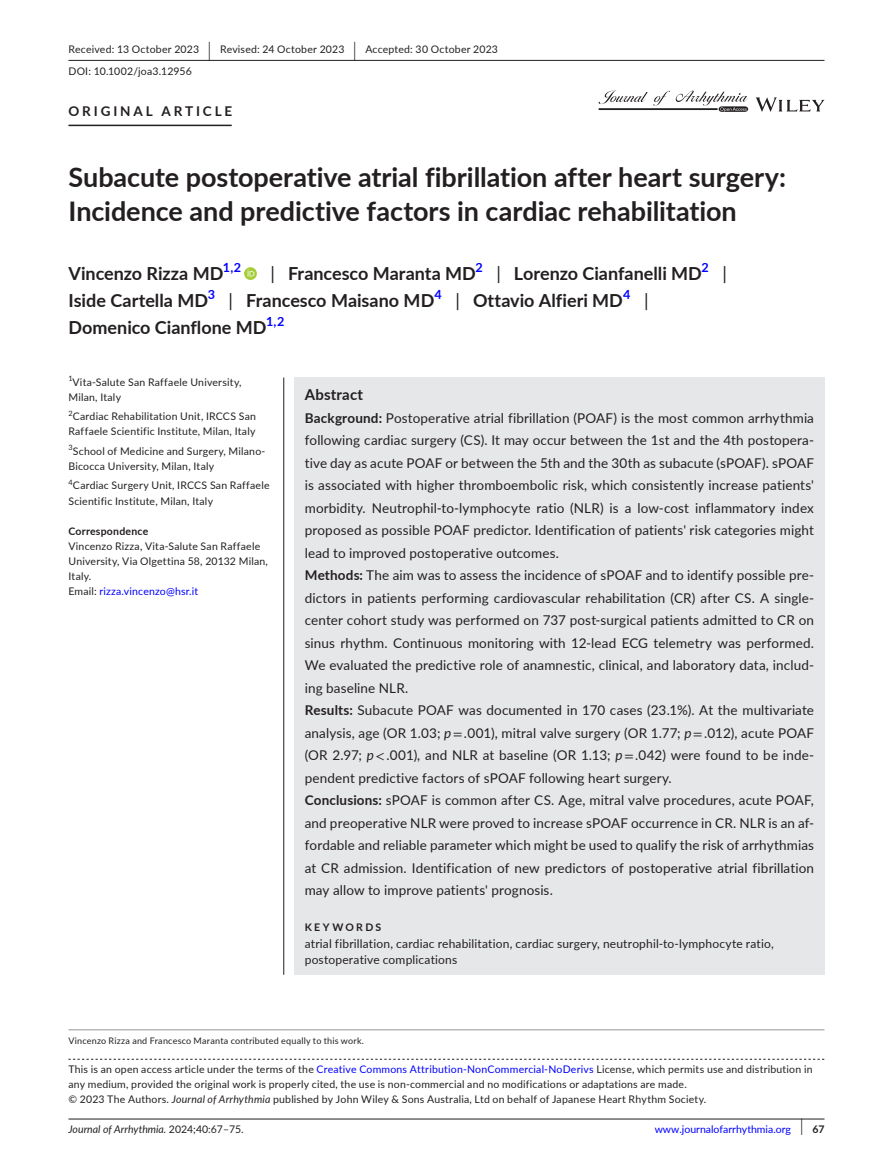
<style>
.page{position:relative;width:893px;height:1174px;background:#fff}
.page>*{position:absolute;margin:0;border:0;box-sizing:border-box;transform-origin:0 0}
.t1{font:700 27px/34.5px "Lato";letter-spacing:-.005em;color:#231f20}
.t2{font:700 18px "Lato";color:#231f20}
.t3{font:18px "Lato";color:#231f20}
.t4{font:700 15px "Lato";letter-spacing:.015em;color:#231f20}
.t5{font:13.5px/22.5px "Lato";letter-spacing:.01em;color:#231f20}
.t6{font:700 13.5px "Lato";letter-spacing:.215em;color:#231f20}
.t7{font:700 12.6px "Lato";color:#00f}
.t8{font:12px/16.5px "Lato";letter-spacing:.015em;color:#231f20}
.t9{font:10.5px/15px "Lato";letter-spacing:.02em;color:#231f20}
.t10{font:italic 10.5px "Lato";color:#231f20}
.t11{font:10.5px "Lato";color:#00f}
.t12{font:700 10.5px "Lato";letter-spacing:.02em;color:#231f20}
.t13{font:700 10.5px "Lato";letter-spacing:.22em;color:#231f20}
.t14{font:9px "Lato";letter-spacing:.025em;color:#231f20}
.t15{font:7.35px "Lato";color:#231f20}
.s1{font-size:19.65px}
.s2{font-weight:400}
.s3{color:#00f}
.s4{font-weight:700}
.s5{font-style:italic}
.s6{font-family:"STIX"}
.s7{font-style:normal}
.s8{font-size:17.4px;color:#231f20}
.s9{font-weight:700;color:#231f20}
</style>
<div class="page">
<hr style="left:68px;top:1118px;width:756px;height:1px;background:#231f20">
<svg style="left:756px;top:97px;width:68px;height:15px"></svg>
<svg style="left:599px;top:91px;width:149px;height:21px"></svg>
<hr style="left:68px;top:60px;width:756px;height:1px;background:#231f20">
<hr style="left:68px;top:125px;width:164px;height:1px;background:#231f20">
<svg style="left:244px;top:267px;width:13px;height:13px"></svg>
<svg style="left:248px;top:269px;width:6px;height:7px"></svg>
<div style="left:294px;top:377px;width:530px;height:597px;background:#e6e7e9"></div>
<hr style="left:283px;top:377px;width:1px;height:597px;background:#231f20">
<svg style="left:68px;top:1058px;width:756px;height:1px"></svg>
<hr style="left:68px;top:1029px;width:756px;height:1px;background:#939598">
<p class="t9" style="left:68px;top:38px;width:431px;line-height:21.8px">Received: 13 October 2023 <span class="s1">|</span> Revised: 24 October 2023 <span class="s1">|</span> Accepted: 30 October 2023<br>DOI: 10.1002/joa3.12956</p>
<p class="t6" style="left:68px;top:101px;width:165px">ORIGINAL ARTICLE</p>
<h1 class="t1" style="left:68px;top:159px;width:719px">Subacute postoperative atrial fibrillation after heart surgery:<br>Incidence and predictive factors in cardiac rehabilitation</h1>
<h2 class="t2" style="left:68px;top:260px;width:156px">Vincenzo Rizza MD</h2>
<p class="t7" style="left:223px;top:258px;width:20px">1,2</p>
<h2 class="t2" style="left:270px;top:260px;width:207px"><span class="s2">|</span> Francesco Maranta MD</h2>
<p class="t7" style="left:476px;top:258px;width:9px">2</p>
<h2 class="t2" style="left:496px;top:260px;width:207px"><span class="s2">|</span> Lorenzo Cianfanelli MD</h2>
<p class="t7" style="left:702px;top:258px;width:9px">2</p>
<h2 class="t3" style="left:722px;top:260px;width:6px">|</h2>
<h2 class="t2" style="left:68px;top:287px;width:141px">Iside Cartella MD</h2>
<p class="t7" style="left:208px;top:285px;width:9px">3</p>
<h2 class="t2" style="left:229px;top:287px;width:207px"><span class="s2">|</span> Francesco Maisano MD</h2>
<p class="t7" style="left:435px;top:285px;width:9px">4</p>
<h2 class="t2" style="left:455px;top:287px;width:169px"><span class="s2">|</span> Ottavio Alfieri MD</h2>
<p class="t7" style="left:623px;top:285px;width:9px">4</p>
<h2 class="t3" style="left:644px;top:287px;width:6px">|</h2>
<h2 class="t2" style="left:68px;top:314px;width:200px">Domenico Cianflone MD</h2>
<p class="t7" style="left:266px;top:312px;width:20px">1,2</p>
<p class="t15" style="left:68px;top:373px;width:6px">1</p>
<p class="t9" style="left:68px;top:374px;width:175px;text-indent:4px">Vita-Salute San Raffaele University,<br>Milan, Italy</p>
<p class="t9" style="left:68px;top:409px;width:189px"><sup>2</sup>Cardiac Rehabilitation Unit, IRCCS San<br>Raffaele Scientific Institute, Milan, Italy</p>
<p class="t9" style="left:68px;top:443px;width:198px"><sup>3</sup>School of Medicine and Surgery, Milano-<br>Bicocca University, Milan, Italy</p>
<p class="t9" style="left:68px;top:478px;width:203px"><sup>4</sup>Cardiac Surgery Unit, IRCCS San Raffaele<br>Scientific Institute, Milan, Italy</p>
<p class="t12" style="left:68px;top:523px;width:81px">Correspondence</p>
<p class="t9" style="left:68px;top:538px;width:201px">Vincenzo Rizza, Vita-Salute San Raffaele<br>University, Via Olgettina 58, 20132 Milan,<br>Italy.<br>Email: <span class="s3">rizza.vincenzo@hsr.it</span></p>
<p class="t4" style="left:305px;top:383px;width:60px">Abstract</p>
<p class="t5" style="left:305px;top:406px;width:511px"><span class="s4">Background:</span> Postoperative atrial fibrillation (POAF) is the most common arrhythmia following cardiac surgery (CS). It may occur between the 1st and the 4th postopera&shy;tive day as acute POAF or between the 5th and the 30th as subacute (sPOAF). sPOAF is associated with higher thromboembolic risk, which consistently increase patients' morbidity. Neutrophil-to-lymphocyte ratio (NLR) is a low-cost inflammatory index proposed as possible POAF predictor. Identification of patients' risk categories might lead to improved postoperative outcomes.<br><span class="s4">Methods:</span> The aim was to assess the incidence of sPOAF and to identify possible pre&shy;dictors in patients performing cardiovascular rehabilitation (CR) after CS. A single&shy;center cohort study was performed on 737 post-surgical patients admitted to CR on sinus rhythm. Continuous monitoring with 12-lead ECG telemetry was performed.<br>We evaluated the predictive role of anamnestic, clinical, and laboratory data, includ&shy;ing baseline NLR.<br><span class="s4">Results:</span> Subacute POAF was documented in 170 cases (23.1%). At the multivariate analysis, age (OR 1.03; <span class="s5">p</span><span class="s6">=</span> .001), mitral valve surgery (OR 1.77; <span class="s5">p</span><span class="s6">=</span> .012), acute POAF (OR 2.97; <span class="s5">p</span><span class="s6">&lt;</span> .001), and NLR at baseline (OR 1.13; <span class="s5">p</span><span class="s6">=</span> .042) were found to be inde&shy;pendent predictive factors of sPOAF following heart surgery.<br><span class="s4">Conclusions:</span> sPOAF is common after CS. Age, mitral valve procedures, acute POAF, and preoperative NLR were proved to increase sPOAF occurrence in CR. NLR is an af&shy;fordable and reliable parameter which might be used to qualify the risk of arrhythmias at CR admission. Identification of new predictors of postoperative atrial fibrillation may allow to improve patients' prognosis.</p>
<p class="t13" style="left:305px;top:919px;width:78px">KEYWORDS</p>
<p class="t8" style="left:305px;top:934px;width:470px">atrial fibrillation, cardiac rehabilitation, cardiac surgery, neutrophil-to-lymphocyte ratio, postoperative complications</p>
<p class="t14" style="left:68px;top:1034px;width:297px">Vincenzo Rizza and Francesco Maranta contributed equally to this work.</p>
<p class="t9" style="left:68px;top:1061px;width:746px">This is an open access article under the terms of the <span class="s3">Creative Commons Attribution-NonCommercial-NoDerivs</span> License, which permits use and distribution in any medium, provided the original work is properly cited, the use is non-commercial and no modifications or adaptations are made.<br>© 2023 The Authors. <span class="s5">Journal of Arrhythmia</span> published by John Wiley &amp; Sons Australia, Ltd on behalf of Japanese Heart Rhythm Society.</p>
<p class="t10" style="left:68px;top:1121px;width:177px">Journal of Arrhythmia. <span class="s7">2024;40:67–75.</span></p>
<p class="t11" style="left:655px;top:1121px;width:171px">www.journalofarrhythmia.org <span class="s8">|</span> <span class="s9">67</span></p>
</div>
